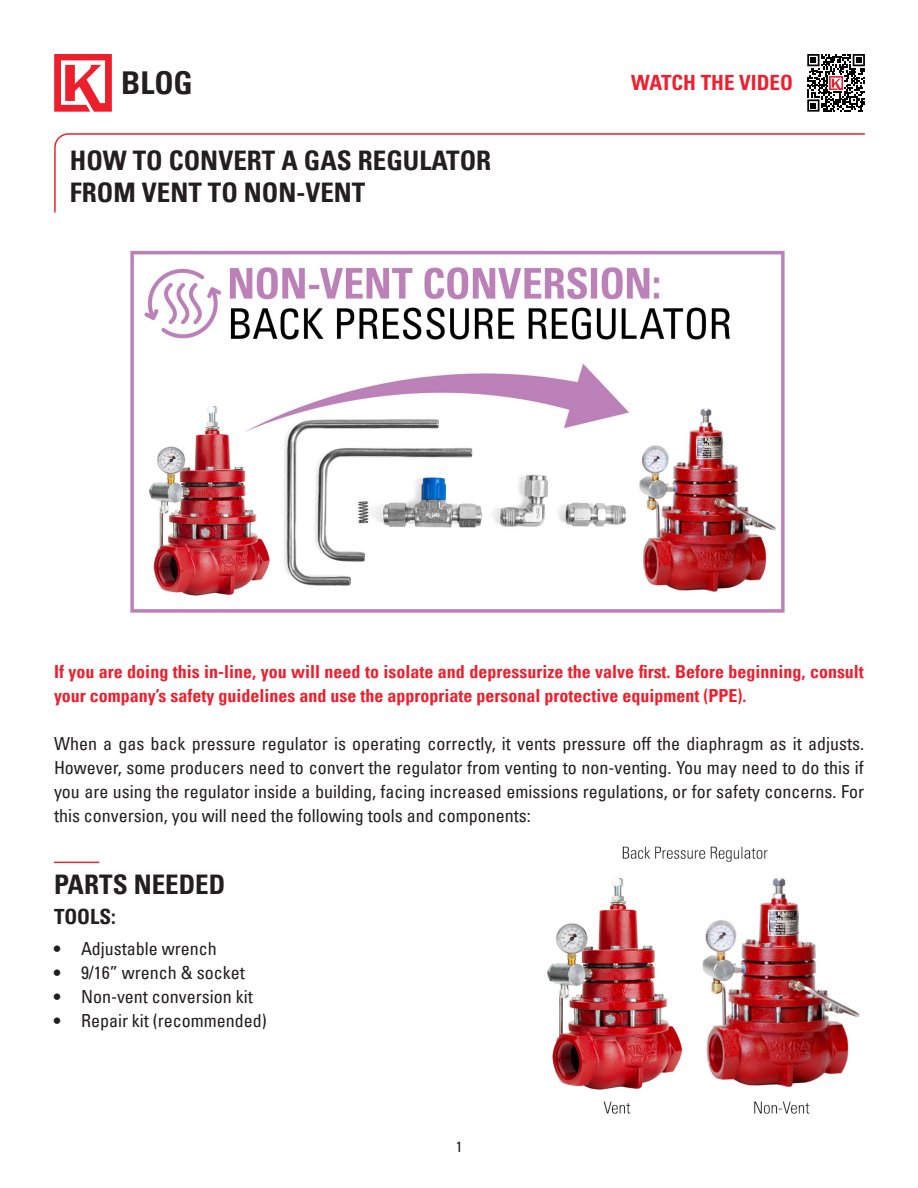
<style>
.page{position:relative;width:918px;height:1188px;background:#fff}
.page>*{position:absolute;margin:0;border:0;box-sizing:border-box;transform-origin:0 0}
._1_Paragrap_header{font:700 condensed 31.5px "Univers LT Pro";color:#231f20}
._1_Paragrap_header-2{font:700 condensed 27px "Univers LT Pro";color:#231f20}
.Header_2{font:700 condensed 27px "Univers LT Pro";color:#231f20}
.t1{font:700 condensed 21px "Univers LT Pro";color:#ee202f}
.Header_2-2{font:700 condensed 21px "Univers LT Pro";color:#231f20}
.Body_Text{font:condensed 18px/24px "Univers LT Pro";color:#231f20;text-align:justify}
.Body_Text-2{font:700 condensed 18px/24px "Univers LT Pro";color:#ee1f2d}
.t2{font:condensed 15px "Univers LT Pro";color:#231f20}
</style>
<div class="page">
<img style="left:130px;top:250px;width:655px;height:363px">
<svg style="left:807px;top:54px;width:58px;height:58px"></svg>
<img style="left:829px;top:76px;width:14px;height:14px">
<svg style="left:54px;top:54px;width:58px;height:58px"></svg>
<svg style="left:54px;top:133px;width:811px;height:80px"></svg>
<hr style="left:54px;top:862px;width:45px;height:1px;background:#ed2430">
<img style="left:547px;top:846px;width:313px;height:268px">
<p class="_1_Paragrap_header" style="left:121px;top:63px;width:73px">BLOG</p>
<p class="_1_Paragrap_header-2" style="left:70px;top:144px;width:423px">HOW TO CONVERT A GAS REGULATOR</p>
<p class="_1_Paragrap_header-2" style="left:70px;top:176px;width:297px">FROM VENT TO NON-VENT</p>
<p class="t1" style="left:631px;top:70px;width:163px">WATCH THE VIDEO</p>
<p class="Body_Text-2" style="left:54px;top:659px;width:812px">If you are doing this in-line, you will need to isolate and depressurize the valve first. Before beginning, consult your company’s safety guidelines and use the appropriate personal protective equipment (PPE).</p>
<p class="Body_Text" style="left:54px;top:731px;width:812px">When a gas back pressure regulator is operating correctly, it vents pressure off the diaphragm as it adjusts.<br>However, some producers need to convert the regulator from venting to non-venting. You may need to do this if you are using the regulator inside a building, facing increased emissions regulations, or for safety concerns. For this conversion, you will need the following tools and components:</p>
<p class="Header_2" style="left:54px;top:867px;width:173px">PARTS NEEDED</p>
<p class="Header_2-2" style="left:54px;top:904px;width:63px">TOOLS:</p>
<p class="Body_Text" style="left:54px;top:936px;width:164px">• Adjustable wrench</p>
<p class="Body_Text" style="left:54px;top:960px;width:192px">• 9/16” wrench &amp; socket</p>
<p class="Body_Text" style="left:54px;top:984px;width:200px">• Non-vent conversion kit</p>
<p class="Body_Text" style="left:54px;top:1008px;width:214px">• Repair kit (recommended)</p>
<p class="t2" style="left:456px;top:1138px;width:8px">1</p>
</div>
